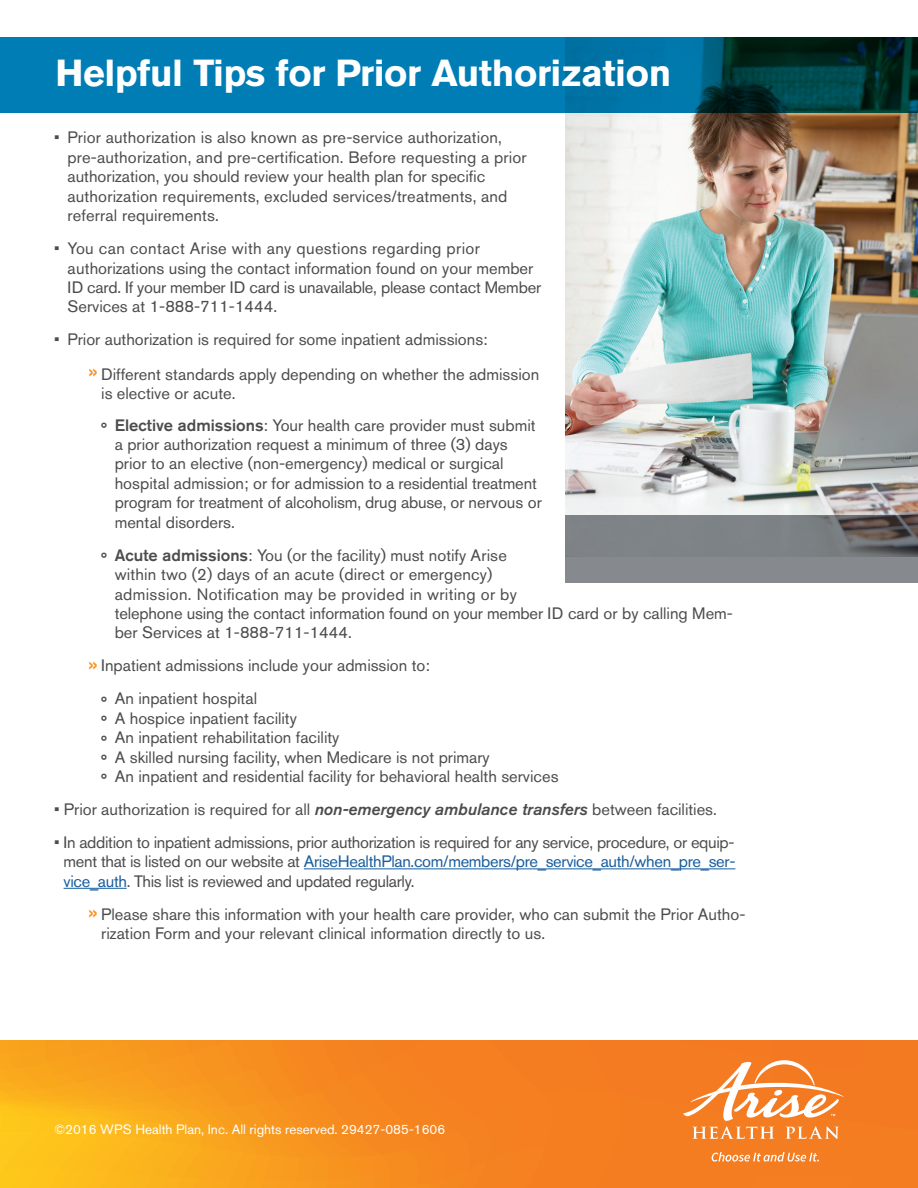
<style>
.page{position:relative;width:918px;height:1188px;background:#fff}
.page>*{position:absolute;margin:0;border:0;box-sizing:border-box;transform-origin:0 0}
.t1{font:700 37.35px "Akzidenz Grotesk BE";letter-spacing:-.01em;color:#fff}
.t2{font:16.5px/19.5px "Akzidenz Grotesk BE";color:#4b4c4d}
.t3{font:13.5px "Akzidenz Grotesk BE";color:#fff}
.s1{font-size:25.35px;color:#f6911e}
.s2{font-weight:500}
.s3{font-weight:500;font-style:italic}
.s4{color:#175d9e}
</style>
<div class="page">
<svg style="left:0;top:1040px;width:918px;height:148px;background:#f68e1f"></svg>
<img style="left:565px;top:113px;width:353px;height:403px">
<svg style="left:565px;top:516px;width:353px;height:67px;background:#7c7f82"></svg>
<hr style="left:304px;top:868px;width:431px;height:1px;background:#175d9e">
<hr style="left:64px;top:888px;width:63px;height:1px;background:#175d9e">
<svg style="left:683px;top:1060px;width:161px;height:79px"></svg>
<svg style="left:712px;top:1152px;width:107px;height:10px"></svg>
<svg style="left:0;top:38px;width:918px;height:75px;background:#006a95"></svg>
<p class="t1" style="left:55px;top:52px;width:617px">Helpful Tips for Prior Authorization</p>
<p class="t2" style="left:68px;top:128px;width:461px;text-indent:-14px">• Prior authorization is also known as pre-service authorization, pre-authorization, and pre-certification. Before requesting a prior authorization, you should review your health plan for specific authorization requirements, excluded services/treatments, and referral requirements.</p>
<p class="t2" style="left:68px;top:239px;width:475px;text-indent:-14px">• You can contact Arise with any questions regarding prior authorizations using the contact information found on your member ID card. If your member ID card is unavailable, please contact Member Services at 1-888-711-1444.</p>
<p class="t2" style="left:54px;top:330px;width:435px">• Prior authorization is required for some inpatient admissions:</p>
<p class="t2" style="left:101px;top:364px;width:440px;text-indent:-14px"><span class="s1">»</span> Different standards apply depending on whether the admission is elective or acute.</p>
<p class="t2" style="left:115px;top:415px;width:429px;text-indent:-14px">° <span class="s2">Elective admissions</span>: Your health care provider must submit a prior authorization request a minimum of three (3) days prior to an elective (non-emergency) medical or surgical hospital admission; or for admission to a residential treatment program for treatment of alcoholism, drug abuse, or nervous or mental disorders.</p>
<p class="t2" style="left:115px;top:545px;width:620px;text-indent:-14px">° <span class="s2">Acute admissions</span>: You (or the facility) must notify Arise<br>within two (2) days of an acute (direct or emergency)<br>admission. Notification may be provided in writing or by<br>telephone using the contact information found on your member ID card or by calling Mem&shy;ber Services at 1-888-711-1444.</p>
<p class="t2" style="left:88px;top:656px;width:344px"><span class="s1">»</span> Inpatient admissions include your admission to:</p>
<p class="t2" style="left:101px;top:689px;width:157px">° An inpatient hospital</p>
<p class="t2" style="left:101px;top:708px;width:197px">° A hospice inpatient facility</p>
<p class="t2" style="left:101px;top:727px;width:240px">° An inpatient rehabilitation facility</p>
<p class="t2" style="left:101px;top:747px;width:390px">° A skilled nursing facility, when Medicare is not primary</p>
<p class="t2" style="left:101px;top:766px;width:459px">° An inpatient and residential facility for behavioral health services</p>
<p class="t2" style="left:54px;top:799px;width:664px">• Prior authorization is required for all <span class="s3">non-emergency ambulance transfers</span> between facilities.</p>
<p class="t2" style="left:64px;top:832px;width:673px;text-align:justify;text-indent:-10px">• In addition to inpatient admissions, prior authorization is required for any service, procedure, or equip&shy;ment that is listed on our website at <span class="s4">AriseHealthPlan.com/members/pre_service_auth/when_pre_ser&shy;vice_auth</span>. This list is reviewed and updated regularly.</p>
<p class="t2" style="left:101px;top:904px;width:646px;text-indent:-14px"><span class="s1">»</span> Please share this information with your health care provider, who can submit the Prior Autho&shy;rization Form and your relevant clinical information directly to us.</p>
<p class="t3" style="left:54px;top:1121px;width:393px">©2016 WPS Health Plan, Inc. All rights reserved. 29427-085-1606</p>
</div>
